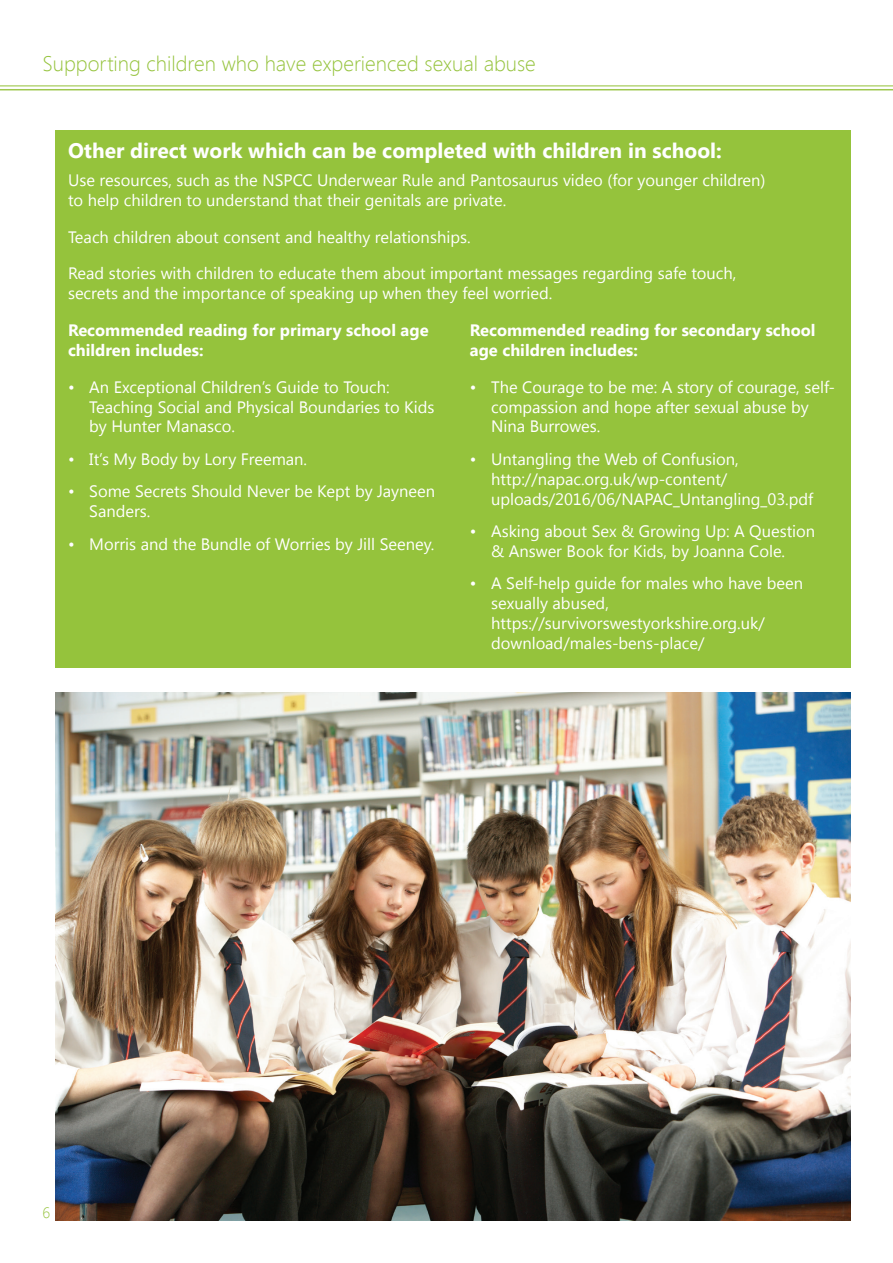
<style>
.page{position:relative;width:893px;height:1263px;background:#fff}
.page>*{position:absolute;margin:0;border:0;box-sizing:border-box;transform-origin:0 0}
.t1{font:700 21px "Segoe UI";color:#fff}
.t2{font:300 21px "Segoe UI";color:#95c33c}
.t3{font:16.5px/19.8px "Segoe UI";color:#fff}
.t4{font:700 16.5px/19.8px "Segoe UI";color:#fff}
.t5{font:300 15px "Segoe UI";color:#95c33c}
</style>
<div class="page">
<hr style="left:0;top:85px;width:893px;height:1px;background:#9ec74c">
<hr style="left:0;top:89px;width:893px;height:1px;background:#9ec74c">
<div style="left:55px;top:130px;width:795px;height:538px;background:#95c33c"></div>
<img style="left:55px;top:692px;width:795px;height:528px">
<p class="t2" style="left:43px;top:49px;width:495px">Supporting children who have experienced sexual abuse</p>
<p class="t1" style="left:68px;top:135px;width:655px">Other direct work which can be completed with children in school:</p>
<p class="t3" style="left:68px;top:170px;width:699px">Use resources, such as the NSPCC Underwear Rule and Pantosaurus video (for younger children) to help children to understand that their genitals are private.</p>
<p class="t3" style="left:68px;top:226px;width:404px">Teach children about consent and healthy relationships.</p>
<p class="t3" style="left:68px;top:263px;width:670px">Read stories with children to educate them about important messages regarding safe touch, secrets and the importance of speaking up when they feel worried.</p>
<p class="t4" style="left:68px;top:319px;width:362px">Recommended reading for primary school age children includes:</p>
<p class="t3" style="left:89px;top:376px;width:347px;text-indent:-21px">• An Exceptional Children’s Guide to Touch:<br>Teaching Social and Physical Boundaries to Kids by Hunter Manasco.</p>
<p class="t3" style="left:68px;top:448px;width:241px">• It’s My Body by Lory Freeman.</p>
<p class="t3" style="left:89px;top:481px;width:347px;text-indent:-21px">• Some Secrets Should Never be Kept by Jayneen<br>Sanders.</p>
<p class="t3" style="left:68px;top:533px;width:368px">• Morris and the Bundle of Worries by Jill Seeney.</p>
<p class="t4" style="left:470px;top:319px;width:347px">Recommended reading for secondary school age children includes:</p>
<p class="t3" style="left:491px;top:376px;width:345px;text-indent:-21px">• The Courage to be me: A story of courage, self&shy;compassion and hope after sexual abuse by<br>Nina Burrowes.</p>
<p class="t3" style="left:491px;top:448px;width:324px;text-indent:-21px">• Untangling the Web of Confusion, http://napac.org.uk/wp-content/ uploads/2016/06/NAPAC_Untangling_03.pdf</p>
<p class="t3" style="left:470px;top:521px;width:347px;text-align:center">• Asking about Sex &amp; Growing Up: A Question &amp; Answer Book for Kids, by Joanna Cole.</p>
<p class="t3" style="left:491px;top:573px;width:313px;text-indent:-21px">• A Self-help guide for males who have been sexually abused, https://survivorswestyorkshire.org.uk/ download/males-bens-place/</p>
<p class="t5" style="left:43px;top:1202px;width:9px">6</p>
</div>
